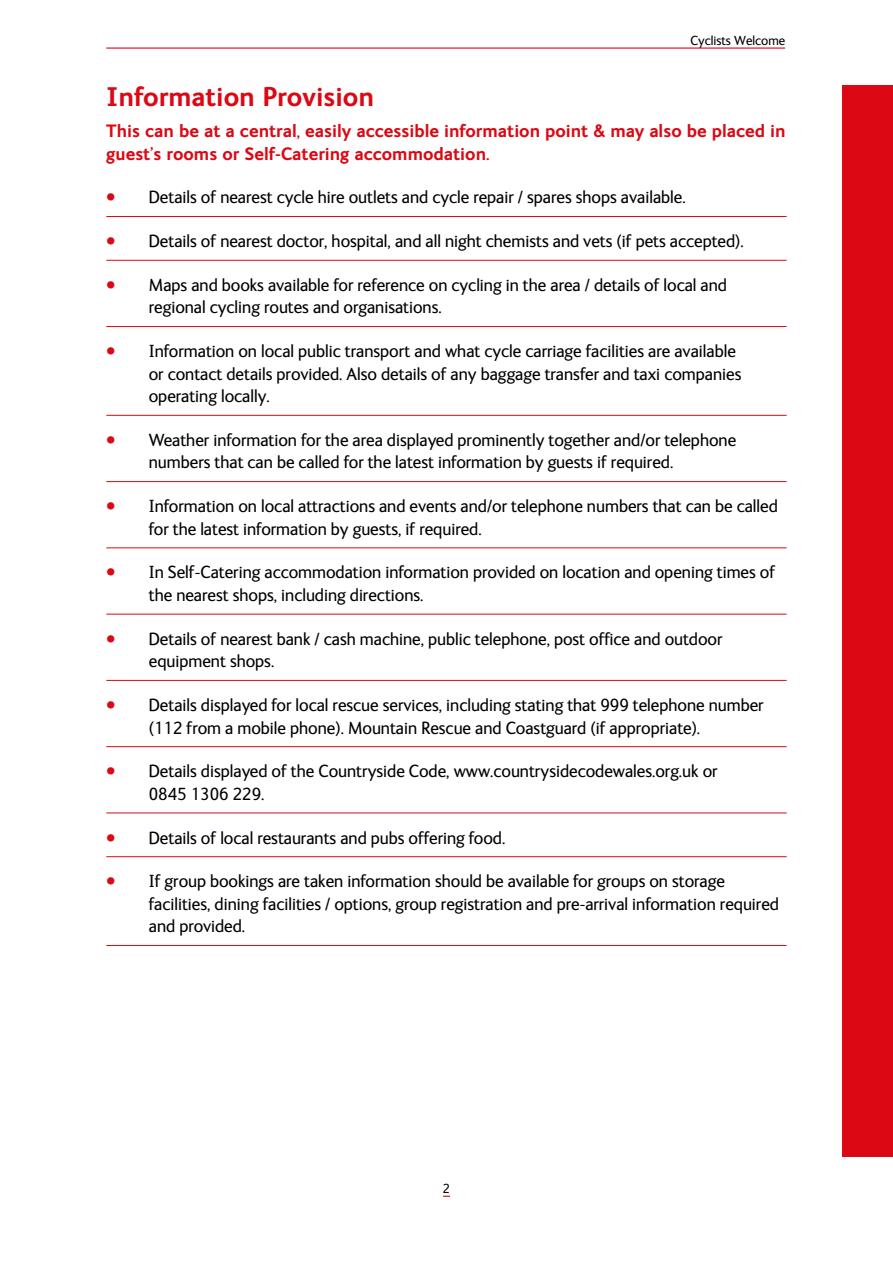
<style>
.page{position:relative;width:893px;height:1263px;background:#fff}
.page>*{position:absolute;margin:0;border:0;box-sizing:border-box;transform-origin:0 0}
.t1{font:700 27px "FS Ingrid";color:#dc0814}
.t2{font:18px/22.5px "FS Ingrid";color:#000}
.t3{font:700 18px/22.5px "FS Ingrid";color:#dc0814}
.t4{font:13.5px "FS Ingrid";color:#000}
.s1{font-size:23.25px;color:#dc0814}
</style>
<div class="page">
<div style="left:842px;top:85px;width:51px;height:1072px;background:#dc0814"></div>
<hr style="left:106px;top:48px;width:679px;height:1px;background:#dc0814">
<hr style="left:106px;top:216px;width:681px;height:1px;background:#dc0814">
<hr style="left:106px;top:260px;width:681px;height:1px;background:#dc0814">
<hr style="left:106px;top:326px;width:681px;height:1px;background:#dc0814">
<hr style="left:106px;top:415px;width:681px;height:1px;background:#dc0814">
<hr style="left:106px;top:481px;width:681px;height:1px;background:#dc0814">
<hr style="left:106px;top:547px;width:681px;height:1px;background:#dc0814">
<hr style="left:106px;top:614px;width:681px;height:1px;background:#dc0814">
<hr style="left:106px;top:680px;width:681px;height:1px;background:#dc0814">
<hr style="left:106px;top:746px;width:681px;height:1px;background:#dc0814">
<hr style="left:106px;top:812px;width:681px;height:1px;background:#dc0814">
<hr style="left:106px;top:856px;width:681px;height:1px;background:#dc0814">
<hr style="left:106px;top:945px;width:681px;height:1px;background:#dc0814">
<p class="t4" style="left:690px;top:33px;width:96px">Cyclists Welcome</p>
<h1 class="t1" style="left:106px;top:82px;width:269px">Information Provision</h1>
<p class="t3" style="left:106px;top:120px;width:681px">This can be at a central, easily accessible information point &amp; may also be placed in guest’s rooms or Self-Catering accommodation.</p>
<p class="t2" style="left:106px;top:186px;width:581px"><span class="s1">•</span> Details of nearest cycle hire outlets and cycle repair / spares shops available.</p>
<p class="t2" style="left:106px;top:230px;width:639px"><span class="s1">•</span> Details of nearest doctor, hospital, and all night chemists and vets (if pets accepted).</p>
<p class="t2" style="left:149px;top:274px;width:580px;text-indent:-43px"><span class="s1">•</span> Maps and books available for reference on cycling in the area / details of local and regional cycling routes and organisations.</p>
<p class="t2" style="left:149px;top:340px;width:594px;text-indent:-43px"><span class="s1">•</span> Information on local public transport and what cycle carriage facilities are available or contact details provided. Also details of any baggage transfer and taxi companies operating locally.</p>
<p class="t2" style="left:149px;top:429px;width:589px;text-indent:-43px"><span class="s1">•</span> Weather information for the area displayed prominently together and/or telephone numbers that can be called for the latest information by guests if required.</p>
<p class="t2" style="left:149px;top:495px;width:631px;text-indent:-43px"><span class="s1">•</span> Information on local attractions and events and/or telephone numbers that can be called for the latest information by guests, if required.</p>
<p class="t2" style="left:149px;top:561px;width:628px;text-indent:-43px"><span class="s1">•</span> In Self-Catering accommodation information provided on location and opening times of the nearest shops, including directions.</p>
<p class="t2" style="left:149px;top:628px;width:575px;text-indent:-43px"><span class="s1">•</span> Details of nearest bank / cash machine, public telephone, post office and outdoor equipment shops.</p>
<p class="t2" style="left:149px;top:694px;width:616px;text-indent:-43px"><span class="s1">•</span> Details displayed for local rescue services, including stating that 999 telephone number (112 from a mobile phone). Mountain Rescue and Coastguard (if appropriate).</p>
<p class="t2" style="left:149px;top:760px;width:570px;text-indent:-43px"><span class="s1">•</span> Details displayed of the Countryside Code, www.countrysidecodewales.org.uk or<br>0845 1306 229.</p>
<p class="t2" style="left:106px;top:826px;width:401px"><span class="s1">•</span> Details of local restaurants and pubs offering food.</p>
<p class="t2" style="left:149px;top:870px;width:632px;text-indent:-43px"><span class="s1">•</span> If group bookings are taken information should be available for groups on storage facilities, dining facilities / options, group registration and pre-arrival information required and provided.</p>
<p class="t4" style="left:443px;top:1181px;width:9px">2</p>
</div>
